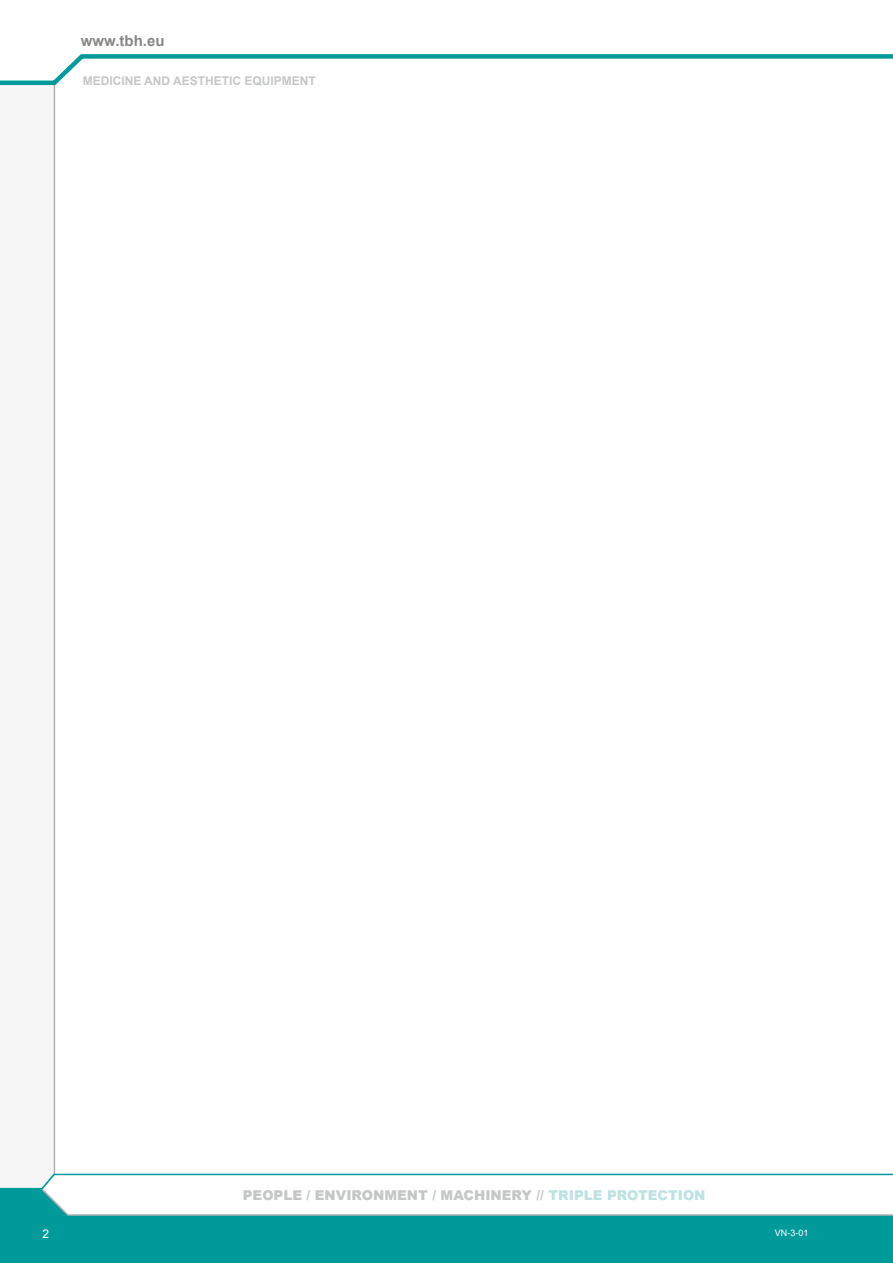
<style>
.page{position:relative;width:893px;height:1263px;background:#fff}
.page>*{position:absolute;margin:0;border:0;box-sizing:border-box;transform-origin:0 0}
.t1{font:700 15px "Arial";color:#878786}
.t2{font:900 13.5px "Arial";color:#c5c6c6}
.t3{font:700 12px "Arial";color:#c5c6c6}
.t4{font:12px "Arial";color:#fff}
.t5{font:9px "Arial";color:#fff}
.s1{color:#bee2e2}
</style>
<div class="page">
<svg style="left:53px;top:87px;width:3px;height:1086px"></svg>
<div style="left:0;top:1216px;width:893px;height:47px;background:#009a9b"></div>
<svg style="left:0;top:1173px;width:893px;height:43px"></svg>
<svg style="left:0;top:54px;width:893px;height:33px"></svg>
<p class="t1" style="left:81px;top:31px;width:85px">www.tbh.eu</p>
<p class="t3" style="left:83px;top:73px;width:235px">MEDICINE AND AESTHETIC EQUIPMENT</p>
<p class="t4" style="left:43px;top:1225px;width:8px">2</p>
<p class="t2" style="left:243px;top:1186px;width:464px">PEOPLE / ENVIRONMENT / MACHINERY // <span class="s1">TRIPLE PROTECTION</span></p>
<p class="t5" style="left:775px;top:1226px;width:35px">VN-3-01</p>
</div>
